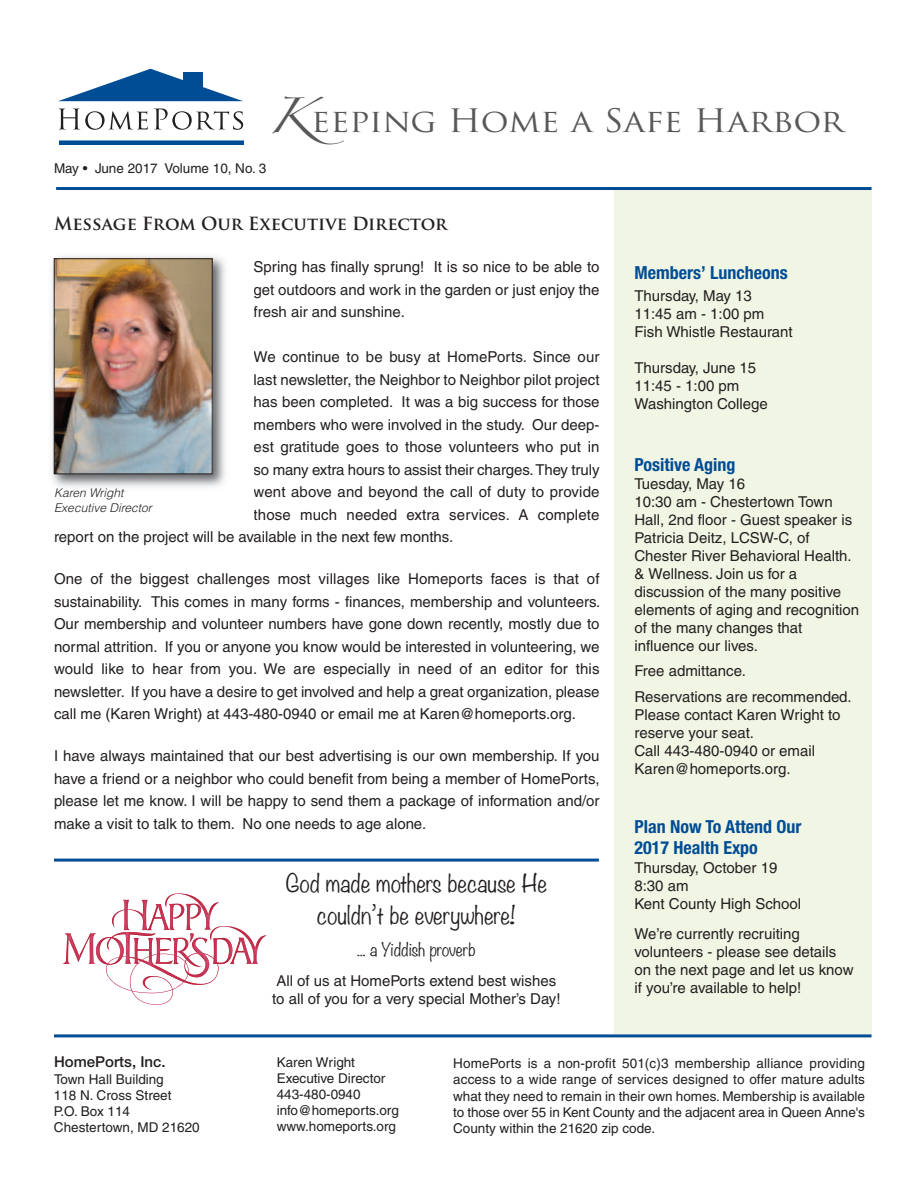
<style>
.page{position:relative;width:918px;height:1188px;background:#fff}
.page>*{position:absolute;margin:0;border:0;box-sizing:border-box;transform-origin:0 0}
.t1{font:31.5px "Trajan Pro";color:#57585a;scale:1.1 1}
.t2{font:300 22.5px/31.5px "Noteworthy";color:#231f20;text-align:center}
.t3{font:700 condensed 18px/21.8px "Helvetica Neue";color:#014d95}
.t4{font:700 17.7px "Trajan Pro";color:#231f20}
.t5{font:300 16.5px "Noteworthy";color:#231f20}
.t6{font:15px/18px "Helvetica";color:#231f20}
.t7{font:500 15px "Helvetica Neue";color:#231f20}
.t8{font:13.5px/16.2px "Helvetica";color:#231f20}
.t9{font:italic 300 12px/14.4px "Helvetica";color:#231f20}
.s1{font-family:"Zapfino"}
</style>
<div class="page">
<div style="left:614px;top:188px;width:258px;height:846px;background:#f1f5e4"></div>
<hr style="left:59px;top:141px;width:185px;height:4px;background:#014d95">
<svg style="left:58px;top:68px;width:186px;height:62px"></svg>
<hr style="left:56px;top:187px;width:816px;height:3px;background:#014d95">
<hr style="left:54px;top:1034px;width:818px;height:3px;background:#014d95">
<hr style="left:54px;top:859px;width:545px;height:3px;background:#014d95">
<img style="left:52px;top:256px;width:173px;height:231px">
<img style="left:56px;top:261px;width:154px;height:211px">
<div style="left:54px;top:259px;width:158px;height:215px;border:1px solid #231f20"></div>
<svg style="left:62px;top:899px;width:205px;height:106px"></svg>
<img style="left:112px;top:900px;width:53px;height:30px">
<img style="left:165px;top:893px;width:54px;height:37px">
<h1 class="t1" style="left:268px;top:109px;width:525px"><span class="s1">K</span>eeping Home a Safe Harbor</h1>
<p class="t8" style="left:54px;top:162px;width:214px">May • June 2017 Volume 10, No. 3</p>
<p class="t4" style="left:54px;top:217px;width:395px">Message From Our Executive Director</p>
<p class="t6" style="left:254px;top:257px;width:347px;line-height:22.5px;text-align:justify">Spring has finally sprung! It is so nice to be able to get outdoors and work in the garden or just enjoy the fresh air and sunshine.</p>
<p class="t6" style="left:254px;top:349px;width:347px">We continue to be busy at HomePorts. Since our</p>
<p class="t6" style="left:254px;top:372px;width:347px">last newsletter, the Neighbor to Neighbor pilot project</p>
<p class="t6" style="left:254px;top:394px;width:347px">has been completed. It was a big success for those</p>
<p class="t6" style="left:254px;top:417px;width:347px">members who were involved in the study. Our deep-</p>
<p class="t6" style="left:254px;top:439px;width:347px">est gratitude goes to those volunteers who put in</p>
<p class="t6" style="left:254px;top:462px;width:347px">so many extra hours to assist their charges.They truly</p>
<p class="t6" style="left:254px;top:484px;width:347px">went above and beyond the call of duty to provide</p>
<p class="t6" style="left:254px;top:507px;width:347px">those much needed extra services. A complete</p>
<p class="t6" style="left:54px;top:529px;width:401px">report on the project will be available in the next few months.</p>
<p class="t6" style="left:54px;top:569px;width:548px;line-height:22.5px;text-align:justify">One of the biggest challenges most villages like Homeports faces is that of sustainability. This comes in many forms - finances, membership and volunteers.<br>Our membership and volunteer numbers have gone down recently, mostly due to normal attrition. If you or anyone you know would be interested in volunteering, we would like to hear from you. We are especially in need of an editor for this newsletter. If you have a desire to get involved and help a great organization, please call me (Karen Wright) at 443-480-0940 or email me at Karen@homeports.org.</p>
<p class="t6" style="left:54px;top:746px;width:547px;line-height:22.5px;text-align:justify">I have always maintained that our best advertising is our own membership. If you have a friend or a neighbor who could benefit from being a member of HomePorts, please let me know. I will be happy to send them a package of information and/or make a visit to talk to them. No one needs to age alone.</p>
<p class="t9" style="left:54px;top:486px;width:99px">Karen Wright<br>Executive Director</p>
<h2 class="t2" style="left:286px;top:866px;width:263px">God made mothers because He couldn’t be everywhere!</h2>
<p class="t5" style="left:357px;top:935px;width:120px">... a Yiddish proverb</p>
<p class="t6" style="left:272px;top:973px;width:290px">All of us at HomePorts extend best wishes to all of you for a very special Mother’s Day!</p>
<p class="t3" style="left:634px;top:261px;width:155px">Members’ Luncheons</p>
<p class="t6" style="left:634px;top:288px;width:160px">Thursday, May 13<br>11:45 am - 1:00 pm<br>Fish Whistle Restaurant</p>
<p class="t6" style="left:635px;top:360px;width:135px">Thursday, June 15<br>11:45 - 1:00 pm<br>Washington College</p>
<p class="t3" style="left:634px;top:453px;width:102px">Positive Aging</p>
<p class="t6" style="left:634px;top:476px;width:226px">Tuesday, May 16<br>10:30 am - Chestertown Town<br>Hall, 2nd floor - Guest speaker is<br>Patricia Deitz, LCSW-C, of<br>Chester River Behavioral Health. &amp; Wellness. Join us for a discussion of the many positive elements of aging and recognition of the many changes that influence our lives.</p>
<p class="t6" style="left:635px;top:660px;width:219px;line-height:25.5px">Free admittance.<br>Reservations are recommended.</p>
<p class="t6" style="left:635px;top:707px;width:208px">Please contact Karen Wright to reserve your seat.<br>Call 443-480-0940 or email<br>Karen@homeports.org.</p>
<p class="t3" style="left:634px;top:815px;width:169px">Plan Now To Attend Our<br>2017 Health Expo</p>
<p class="t6" style="left:634px;top:861px;width:168px">Thursday, October 19<br>8:30 am<br>Kent County High School</p>
<p class="t6" style="left:635px;top:927px;width:221px">We’re currently recruiting volunteers - please see details on the next page and let us know if you’re available to help!</p>
<p class="t7" style="left:54px;top:1053px;width:113px">HomePorts, Inc.</p>
<p class="t8" style="left:54px;top:1072px;width:147px">Town Hall Building<br>118 N. Cross Street<br>P.O. Box 114<br>Chestertown, MD 21620</p>
<p class="t8" style="left:277px;top:1055px;width:124px">Karen Wright<br>Executive Director<br>443-480-0940 info@homeports.org www.homeports.org</p>
<p class="t8" style="left:453px;top:1057px;width:413px;text-align:justify">HomePorts is a non-profit 501(c)3 membership alliance providing access to a wide range of services designed to offer mature adults what they need to remain in their own homes. Membership is available to those over 55 in Kent County and the adjacent area in Queen Anne's County within the 21620 zip code.</p>
</div>
